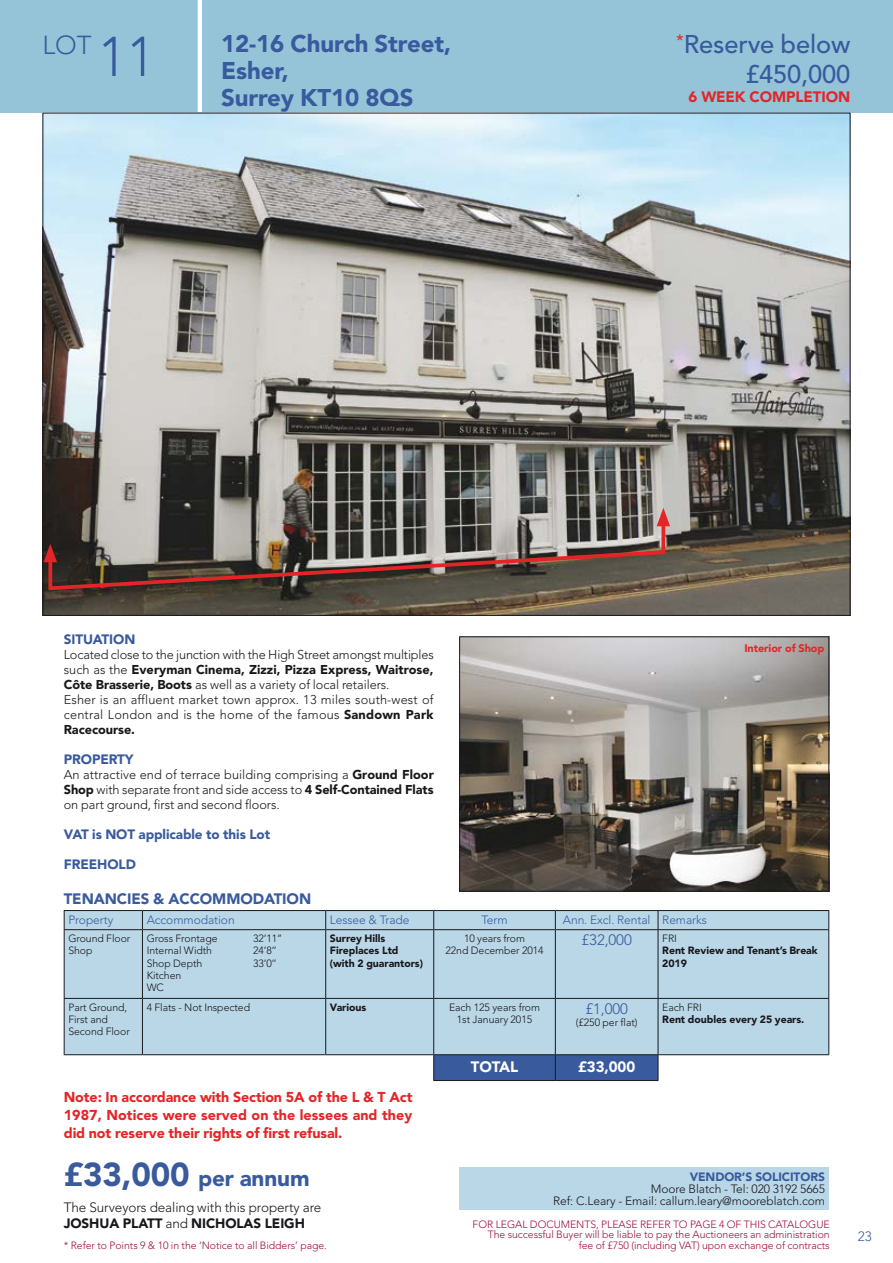
<style>
.page{position:relative;width:893px;height:1263px;background:#fff}
.page>*{position:absolute;margin:0;border:0;box-sizing:border-box;transform-origin:0 0}
.t1{font:300 25.8px "Avenir LT Std";color:#395a9d}
.t2{font:500 25.5px/29.2px "Avenir LT Std";letter-spacing:-.005em;color:#395a9d;text-align:right}
.t3{font:900 24px/27px "Avenir LT Std";letter-spacing:-.005em;color:#395a9d}
.t4{font:900 22.5px "Avenir LT Std";letter-spacing:-.005em;color:#395a9d}
.t5{font:900 15px "Avenir LT Std";letter-spacing:-.005em;color:#395a9d}
.t6{font:900 15px "Avenir LT Std";letter-spacing:-.005em;color:#e42528}
.t7{font:300 15px "Avenir LT Std";letter-spacing:-.005em;color:#395a9d}
.t8{font:900 15px "Avenir LT Std";letter-spacing:-.005em;color:#fff}
.t9{font:900 14.25px/18px "Avenir LT Std";letter-spacing:-.005em;color:#e42528;text-align:justify}
.t10{font:300 13.5px/16.5px "Avenir LT Std";letter-spacing:-.005em;color:#1a171c}
.t11{font:900 13.5px "Avenir LT Std";letter-spacing:-.005em;color:#395a9d}
.t12{font:300 13.5px "Avenir LT Std";color:#395a9d}
.t13{font:300 12.75px/15px "Avenir LT Std";letter-spacing:-.005em;color:#1a171c}
.t14{font:300 12px/12px "Avenir LT Std";letter-spacing:-.005em;color:#1a171c;text-align:right}
.t15{font:300 12px "Avenir LT Std";letter-spacing:-.005em;color:#395a9d}
.t16{font:900 12px "Avenir LT Std";letter-spacing:-.005em;color:#395a9d}
.t17{font:900 10.8px "Avenir LT Std";letter-spacing:-.005em;color:#e42528}
.t18{font:300 10.5px/10.5px "Avenir LT Std";letter-spacing:-.005em;color:#a00f3b;text-align:right}
.t19{font:300 10.5px/12.5px "Avenir LT Std";letter-spacing:-.005em;color:#1a171c}
.t20{font:900 10.5px/12.5px "Avenir LT Std";letter-spacing:-.005em;color:#1a171c}
.s1{font-size:55.5px}
.s2{font-weight:900}
.s3{font-size:33px}
</style>
<div class="page">
<div style="left:0;top:0;width:893px;height:113px;background:#95c4d9"></div>
<hr style="left:198px;top:0;width:4px;height:113px;background:#fff">
<img style="left:45px;top:115px;width:803px;height:499px">
<div style="left:459px;top:1167px;width:370px;height:43px;background:#b9d7e7"></div>
<svg style="left:47px;top:515px;width:620px;height:77px;background:#6b5e57"></svg>
<svg style="left:44px;top:544px;width:13px;height:18px"></svg>
<svg style="left:657px;top:508px;width:13px;height:18px"></svg>
<div style="left:65px;top:911px;width:763px;height:143px;background:#b9d7e7"></div>
<hr style="left:142px;top:930px;width:1px;height:68px;background:#1a171c">
<hr style="left:325px;top:930px;width:1px;height:68px;background:#1a171c">
<hr style="left:433px;top:930px;width:1px;height:68px;background:#1a171c">
<hr style="left:555px;top:930px;width:1px;height:68px;background:#1a171c">
<hr style="left:658px;top:930px;width:1px;height:68px;background:#1a171c">
<hr style="left:64px;top:998px;width:78px;height:1px;background:#1a171c">
<hr style="left:142px;top:998px;width:184px;height:1px;background:#1a171c">
<hr style="left:142px;top:999px;width:1px;height:55px;background:#1a171c">
<hr style="left:326px;top:998px;width:108px;height:1px;background:#1a171c">
<hr style="left:325px;top:999px;width:1px;height:55px;background:#1a171c">
<hr style="left:434px;top:998px;width:121px;height:1px;background:#1a171c">
<hr style="left:433px;top:999px;width:1px;height:55px;background:#1a171c">
<hr style="left:555px;top:998px;width:103px;height:1px;background:#1a171c">
<hr style="left:555px;top:999px;width:1px;height:55px;background:#1a171c">
<hr style="left:658px;top:998px;width:171px;height:1px;background:#1a171c">
<hr style="left:658px;top:999px;width:1px;height:55px;background:#1a171c">
<hr style="left:326px;top:1054px;width:108px;height:1px;background:#1a171c">
<hr style="left:434px;top:1054px;width:121px;height:1px;background:#1a171c">
<hr style="left:555px;top:1054px;width:103px;height:1px;background:#1a171c">
<hr style="left:658px;top:1054px;width:171px;height:1px;background:#1a171c">
<svg style="left:142px;top:911px;width:1px;height:18px"></svg>
<hr style="left:64px;top:930px;width:1px;height:68px;background:#1a171c">
<hr style="left:828px;top:930px;width:1px;height:68px;background:#1a171c">
<hr style="left:64px;top:999px;width:1px;height:55px;background:#1a171c">
<hr style="left:828px;top:999px;width:1px;height:55px;background:#1a171c">
<svg style="left:555px;top:911px;width:1px;height:18px"></svg>
<svg style="left:658px;top:911px;width:1px;height:18px"></svg>
<hr style="left:64px;top:1054px;width:78px;height:1px;background:#1a171c">
<hr style="left:142px;top:1054px;width:184px;height:1px;background:#1a171c">
<svg style="left:325px;top:911px;width:1px;height:18px"></svg>
<svg style="left:433px;top:911px;width:1px;height:18px"></svg>
<hr style="left:64px;top:910px;width:78px;height:1px;background:#1a171c">
<svg style="left:64px;top:911px;width:1px;height:18px"></svg>
<hr style="left:142px;top:910px;width:184px;height:1px;background:#1a171c">
<hr style="left:326px;top:910px;width:108px;height:1px;background:#1a171c">
<hr style="left:434px;top:910px;width:121px;height:1px;background:#1a171c">
<hr style="left:555px;top:910px;width:103px;height:1px;background:#1a171c">
<hr style="left:658px;top:910px;width:171px;height:1px;background:#1a171c">
<svg style="left:828px;top:911px;width:1px;height:18px"></svg>
<hr style="left:64px;top:929px;width:78px;height:1px;background:#1a171c">
<hr style="left:142px;top:929px;width:184px;height:1px;background:#1a171c">
<hr style="left:326px;top:929px;width:108px;height:1px;background:#1a171c">
<hr style="left:434px;top:929px;width:121px;height:1px;background:#1a171c">
<hr style="left:555px;top:929px;width:103px;height:1px;background:#1a171c">
<hr style="left:658px;top:929px;width:171px;height:1px;background:#1a171c">
<div style="left:433px;top:1055px;width:226px;height:25px;background:#395a9d"></div>
<hr style="left:433px;top:1080px;width:122px;height:1px;background:#1a171c">
<hr style="left:555px;top:1080px;width:103px;height:1px;background:#1a171c">
<img style="left:461px;top:638px;width:366px;height:251px">
<div style="left:459px;top:636px;width:370px;height:255px;border:1px solid #1a171c"></div>
<h1 class="t1" style="left:43px;top:30px;width:114px">LOT <span class="s1">11</span></h1>
<h3 class="t3" style="left:221px;top:30px;width:231px">12-16 Church Street,<br>Esher,<br>Surrey KT10 8QS</h3>
<h2 class="t2" style="left:676px;top:30px;width:176px"><sup>*</sup>Reserve below £450,000</h2>
<p class="t6" style="left:689px;top:88px;width:163px">6 WEEK COMPLETION</p>
<p class="t11" style="left:64px;top:631px;width:73px">SITUATION</p>
<p class="t13" style="left:64px;top:647px;width:371px">Located close to the junction with the High Street amongst multiples such as the <span class="s2">Everyman Cinema, Zizzi, Pizza Express, Waitrose, Côte Brasserie, Boots</span> as well as a variety of local retailers.<br>Esher is an affluent market town approx. 13 miles south-west of central London and is the home of the famous <span class="s2">Sandown Park Racecourse.</span></p>
<p class="t11" style="left:64px;top:751px;width:71px">PROPERTY</p>
<p class="t13" style="left:64px;top:767px;width:372px;text-align:justify">An attractive end of terrace building comprising a <span class="s2">Ground Floor Shop</span> with separate front and side access to <span class="s2">4 Self-Contained Flats </span>on part ground, first and second floors.</p>
<p class="t11" style="left:64px;top:826px;width:208px">VAT is NOT applicable to this Lot</p>
<p class="t11" style="left:64px;top:856px;width:74px">FREEHOLD</p>
<p class="t17" style="left:744px;top:641px;width:81px">Interior of Shop</p>
<p class="t5" style="left:64px;top:889px;width:249px">TENANCIES &amp; ACCOMMODATION</p>
<p class="t15" style="left:68px;top:912px;width:46px">Property</p>
<p class="t15" style="left:147px;top:912px;width:89px">Accommodation</p>
<p class="t15" style="left:330px;top:912px;width:81px">Lessee &amp; Trade</p>
<p class="t15" style="left:481px;top:912px;width:28px">Term</p>
<p class="t15" style="left:563px;top:912px;width:146px">Ann. Excl. Rental Remarks</p>
<p class="t19" style="left:68px;top:932px;width:64px">Ground Floor<br>Shop</p>
<p class="t19" style="left:147px;top:932px;width:72px">Gross Frontage</p>
<p class="t19" style="left:253px;top:932px;width:30px">32’11’’</p>
<p class="t20" style="left:330px;top:932px;width:95px">Surrey Hills<br>Fireplaces Ltd (with 2 guarantors)</p>
<p class="t19" style="left:445px;top:932px;width:100px;text-align:center">10 years from<br>22nd December 2014</p>
<p class="t7" style="left:582px;top:931px;width:52px">£32,000</p>
<p class="t19" style="left:662px;top:932px;width:16px">FRI</p>
<p class="t19" style="left:147px;top:944px;width:67px">Internal Width</p>
<p class="t19" style="left:253px;top:944px;width:25px">24’8’’</p>
<p class="t19" style="left:147px;top:957px;width:57px">Shop Depth</p>
<p class="t19" style="left:253px;top:957px;width:25px">33’0’’</p>
<p class="t19" style="left:147px;top:969px;width:36px">Kitchen<br>WC</p>
<p class="t20" style="left:662px;top:944px;width:157px">Rent Review and Tenant’s Break<br>2019</p>
<p class="t19" style="left:68px;top:1001px;width:63px">Part Ground,<br>First and<br>Second Floor</p>
<p class="t19" style="left:147px;top:1001px;width:105px">4 Flats - Not Inspected</p>
<p class="t20" style="left:330px;top:1001px;width:38px">Various</p>
<p class="t19" style="left:449px;top:1001px;width:93px;text-align:center">Each 125 years from<br>1st January 2015</p>
<p class="t7" style="left:585px;top:1000px;width:44px">£1,000</p>
<p class="t19" style="left:576px;top:1016px;width:63px">(£250 per flat)</p>
<p class="t9" style="left:64px;top:1088px;width:350px">Note: In accordance with Section 5A of the L &amp; T Act 1987, Notices were served on the lessees and they did not reserve their rights of first refusal.</p>
<p class="t8" style="left:471px;top:1057px;width:49px">TOTAL</p>
<p class="t8" style="left:578px;top:1057px;width:59px">£33,000</p>
<p class="t19" style="left:662px;top:1001px;width:41px">Each FRI</p>
<p class="t20" style="left:662px;top:1013px;width:144px">Rent doubles every 25 years.</p>
<h3 class="t4" style="left:64px;top:1164px;width:247px"><span class="s3">£33,000</span> per annum</h3>
<p class="t16" style="left:690px;top:1169px;width:137px">VENDOR’S SOLICITORS</p>
<p class="t14" style="left:553px;top:1182px;width:273px">Moore Blatch - Tel: 020 3192 5665<br>Ref: C.Leary - Email: callum.leary@mooreblatch.com</p>
<p class="t10" style="left:64px;top:1199px;width:259px">The Surveyors dealing with this property are<br><span class="s2">JOSHUA PLATT</span> and <span class="s2">NICHOLAS LEIGH</span></p>
<p class="t18" style="left:473px;top:1219px;width:359px">FOR LEGAL DOCUMENTS, PLEASE REFER TO PAGE 4 OF THIS CATALOGUE<br>The successful Buyer will be liable to pay the Auctioneers an administration fee of £750 (including VAT) upon exchange of contracts</p>
<p class="t18" style="left:64px;top:1240px;width:265px">* Refer to Points 9 &amp; 10 in the ‘Notice to all Bidders’ page.</p>
<p class="t12" style="left:858px;top:1229px;width:15px">23</p>
</div>
